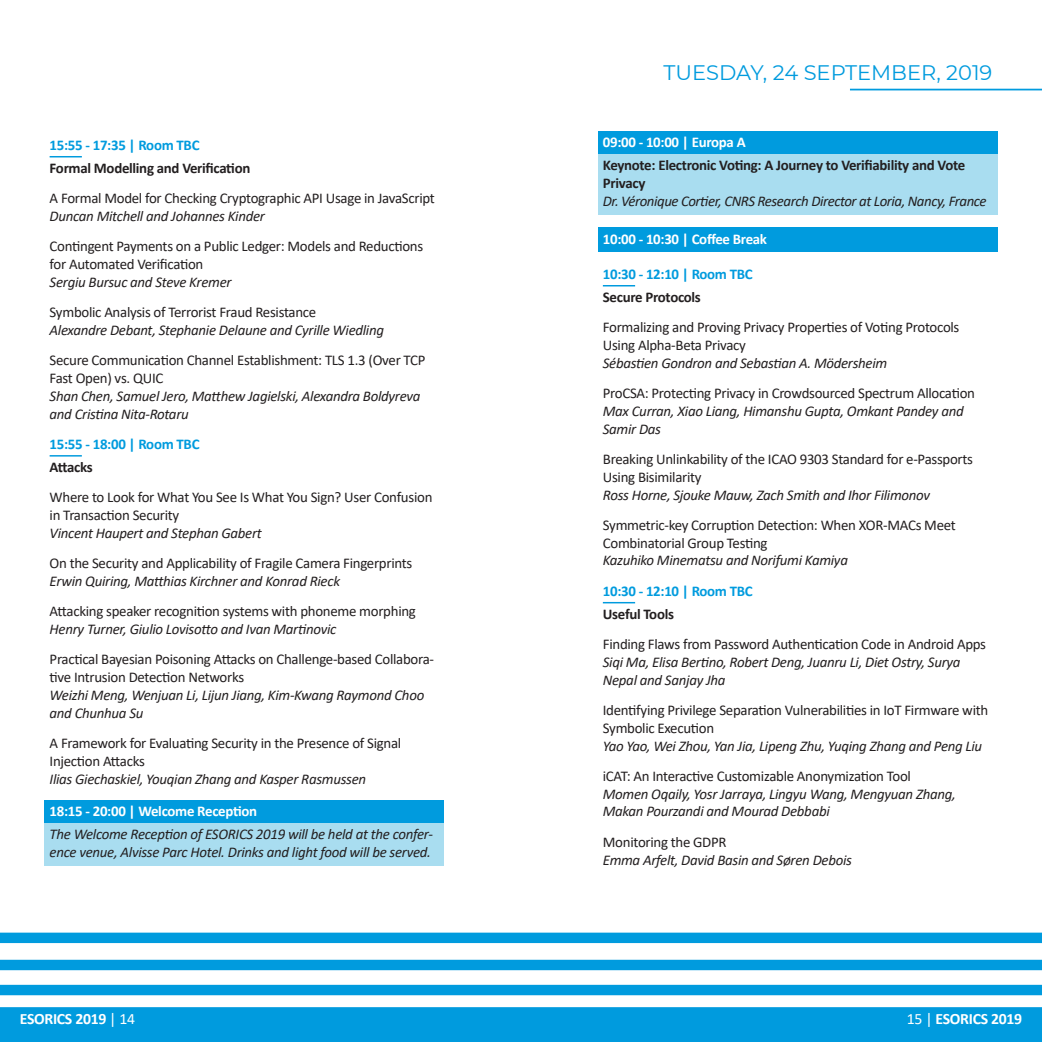
<style>
.page{position:relative;width:1042px;height:1042px;background:#fff}
.page>*{position:absolute;margin:0;border:0;box-sizing:border-box;transform-origin:0 0}
.t1{font:21px "Montserrat";color:#009bde}
.t2{font:700 15.75px "Calibri";letter-spacing:-.02em;color:#fff}
.t3{font:14.88px/17.8px "Calibri";letter-spacing:-.02em;color:#231f20}
.t4{font:italic 14.88px/17.8px "Calibri";letter-spacing:-.02em;color:#231f20}
.t5{font:700 14.88px/17.8px "Calibri";letter-spacing:-.02em;color:#231f20}
.t6{font:700 14.88px "Calibri";letter-spacing:-.02em;color:#009bde}
.t7{font:700 14.88px "Calibri";letter-spacing:-.02em;color:#fff}
.s1{font-weight:400}
</style>
<div class="page">
<div style="left:0;top:1007px;width:521px;height:35px;background:#009bde"></div>
<div style="left:0;top:932px;width:521px;height:11px;background:#009bde"></div>
<div style="left:0;top:960px;width:521px;height:10px;background:#009bde"></div>
<div style="left:0;top:985px;width:521px;height:10px;background:#009bde"></div>
<div style="left:521px;top:1007px;width:521px;height:35px;background:#009bde"></div>
<div style="left:521px;top:932px;width:521px;height:11px;background:#009bde"></div>
<div style="left:521px;top:960px;width:521px;height:10px;background:#009bde"></div>
<div style="left:521px;top:985px;width:521px;height:10px;background:#009bde"></div>
<hr style="left:50px;top:156px;width:32px;height:1px;background:#009bde">
<hr style="left:50px;top:455px;width:32px;height:1px;background:#009bde">
<div style="left:45px;top:800px;width:399px;height:25px;background:#009bde"></div>
<div style="left:45px;top:823px;width:399px;height:43px;background:#a9ddf0"></div>
<div style="left:598px;top:131px;width:399px;height:25px;background:#009bde"></div>
<div style="left:598px;top:154px;width:399px;height:61px;background:#a9ddf0"></div>
<div style="left:598px;top:227px;width:399px;height:25px;background:#009bde"></div>
<hr style="left:603px;top:285px;width:32px;height:1px;background:#009bde">
<hr style="left:603px;top:602px;width:32px;height:1px;background:#009bde">
<hr style="left:850px;top:89px;width:192px;height:1px;background:#009bde">
<p class="t6" style="left:50px;top:134px;width:151px">15:55 - 17:35 | Room TBC</p>
<p class="t5" style="left:50px;top:159px;width:202px">Formal Modelling and Verification</p>
<p class="t3" style="left:50px;top:189px;width:387px">A Formal Model for Checking Cryptographic API Usage in JavaScript</p>
<p class="t4" style="left:50px;top:206px;width:217px">Duncan Mitchell and Johannes Kinder</p>
<p class="t3" style="left:50px;top:237px;width:375px">Contingent Payments on a Public Ledger: Models and Reductions for Automated Verification</p>
<p class="t4" style="left:50px;top:272px;width:183px">Sergiu Bursuc and Steve Kremer</p>
<p class="t3" style="left:50px;top:303px;width:268px">Symbolic Analysis of Terrorist Fraud Resistance</p>
<p class="t4" style="left:50px;top:320px;width:336px">Alexandre Debant, Stephanie Delaune and Cyrille Wiedling</p>
<p class="t3" style="left:50px;top:351px;width:377px">Secure Communication Channel Establishment: TLS 1.3 (Over TCP<br>Fast Open) vs. QUIC</p>
<p class="t4" style="left:50px;top:386px;width:372px">Shan Chen, Samuel Jero, Matthew Jagielski, Alexandra Boldyreva and Cristina Nita-Rotaru</p>
<p class="t6" style="left:50px;top:433px;width:151px">15:55 - 18:00 | Room TBC</p>
<p class="t5" style="left:50px;top:458px;width:45px">Attacks</p>
<p class="t3" style="left:50px;top:488px;width:384px">Where to Look for What You See Is What You Sign? User Confusion in Transaction Security</p>
<p class="t4" style="left:50px;top:523px;width:214px">Vincent Haupert and Stephan Gabert</p>
<p class="t3" style="left:50px;top:554px;width:364px">On the Security and Applicability of Fragile Camera Fingerprints</p>
<p class="t4" style="left:50px;top:571px;width:292px">Erwin Quiring, Matthias Kirchner and Konrad Rieck</p>
<p class="t3" style="left:50px;top:602px;width:368px">Attacking speaker recognition systems with phoneme morphing</p>
<p class="t4" style="left:50px;top:619px;width:288px">Henry Turner, Giulio Lovisotto and Ivan Martinovic</p>
<p class="t3" style="left:50px;top:650px;width:386px">Practical Bayesian Poisoning Attacks on Challenge-based Collabora&shy;tive Intrusion Detection Networks</p>
<p class="t4" style="left:50px;top:685px;width:376px">Weizhi Meng, Wenjuan Li, Lijun Jiang, Kim-Kwang Raymond Choo and Chunhua Su</p>
<p class="t3" style="left:50px;top:734px;width:353px">A Framework for Evaluating Security in the Presence of Signal<br>Injection Attacks</p>
<p class="t4" style="left:50px;top:769px;width:318px">Ilias Giechaskiel, Youqian Zhang and Kasper Rasmussen</p>
<p class="t7" style="left:50px;top:801px;width:209px">18:15 - 20:00 | Welcome Reception</p>
<p class="t4" style="left:50px;top:825px;width:385px">The Welcome Reception of ESORICS 2019 will be held at the confer&shy;ence venue, Alvisse Parc Hotel. Drinks and light food will be served.</p>
<h1 class="t1" style="left:663px;top:58px;width:330px">TUESDAY, 24 SEPTEMBER, 2019</h1>
<p class="t7" style="left:603px;top:132px;width:144px">09:00 - 10:00 | Europa A</p>
<p class="t5" style="left:603px;top:156px;width:364px">Keynote: Electronic Voting: A Journey to Verifiability and Vote<br>Privacy</p>
<p class="t4" style="left:603px;top:191px;width:385px">Dr. Véronique Cortier, CNRS Research Director at Loria, Nancy, France</p>
<p class="t7" style="left:603px;top:228px;width:166px">10:00 - 10:30 | Coffee Break</p>
<p class="t6" style="left:603px;top:263px;width:151px">10:30 - 12:10 | Room TBC</p>
<p class="t5" style="left:603px;top:287px;width:100px">Secure Protocols</p>
<p class="t3" style="left:603px;top:318px;width:358px">Formalizing and Proving Privacy Properties of Voting Protocols<br>Using Alpha-Beta Privacy</p>
<p class="t4" style="left:603px;top:353px;width:286px">Sébastien Gondron and Sebastian A. Mödersheim</p>
<p class="t3" style="left:603px;top:383px;width:374px">ProCSA: Protecting Privacy in Crowdsourced Spectrum Allocation</p>
<p class="t4" style="left:603px;top:401px;width:362px">Max Curran, Xiao Liang, Himanshu Gupta, Omkant Pandey and<br>Samir Das</p>
<p class="t3" style="left:603px;top:449px;width:372px">Breaking Unlinkability of the ICAO 9303 Standard for e-Passports<br>Using Bisimilarity</p>
<p class="t4" style="left:603px;top:485px;width:329px">Ross Horne, Sjouke Mauw, Zach Smith and Ihor Filimonov</p>
<p class="t3" style="left:603px;top:515px;width:354px">Symmetric-key Corruption Detection: When XOR-MACs Meet<br>Combinatorial Group Testing</p>
<p class="t4" style="left:603px;top:551px;width:247px">Kazuhiko Minematsu and Norifumi Kamiya</p>
<p class="t6" style="left:603px;top:580px;width:151px">10:30 - 12:10 | Room TBC</p>
<p class="t5" style="left:603px;top:604px;width:73px">Useful Tools</p>
<p class="t3" style="left:603px;top:634px;width:385px">Finding Flaws from Password Authentication Code in Android Apps</p>
<p class="t4" style="left:603px;top:652px;width:359px">Siqi Ma, Elisa Bertino, Robert Deng, Juanru Li, Diet Ostry, Surya<br>Nepal and Sanjay Jha</p>
<p class="t3" style="left:603px;top:700px;width:387px">Identifying Privilege Separation Vulnerabilities in IoT Firmware with<br>Symbolic Execution</p>
<p class="t4" style="left:603px;top:736px;width:381px">Yao Yao, Wei Zhou, Yan Jia, Lipeng Zhu, Yuqing Zhang and Peng Liu</p>
<p class="t3" style="left:603px;top:766px;width:310px">iCAT: An Interactive Customizable Anonymization Tool</p>
<p class="t4" style="left:603px;top:784px;width:354px">Momen Oqaily, Yosr Jarraya, Lingyu Wang, Mengyuan Zhang,<br>Makan Pourzandi and Mourad Debbabi</p>
<p class="t3" style="left:603px;top:832px;width:125px">Monitoring the GDPR</p>
<p class="t4" style="left:603px;top:850px;width:250px">Emma Arfelt, David Basin and Søren Debois</p>
<p class="t2" style="left:20px;top:1007px;width:117px">ESORICS 2019 <span class="s1">| 14</span></p>
<p class="t2" style="left:907px;top:1007px;width:117px"><span class="s1">15 |</span> ESORICS 2019</p>
</div>
